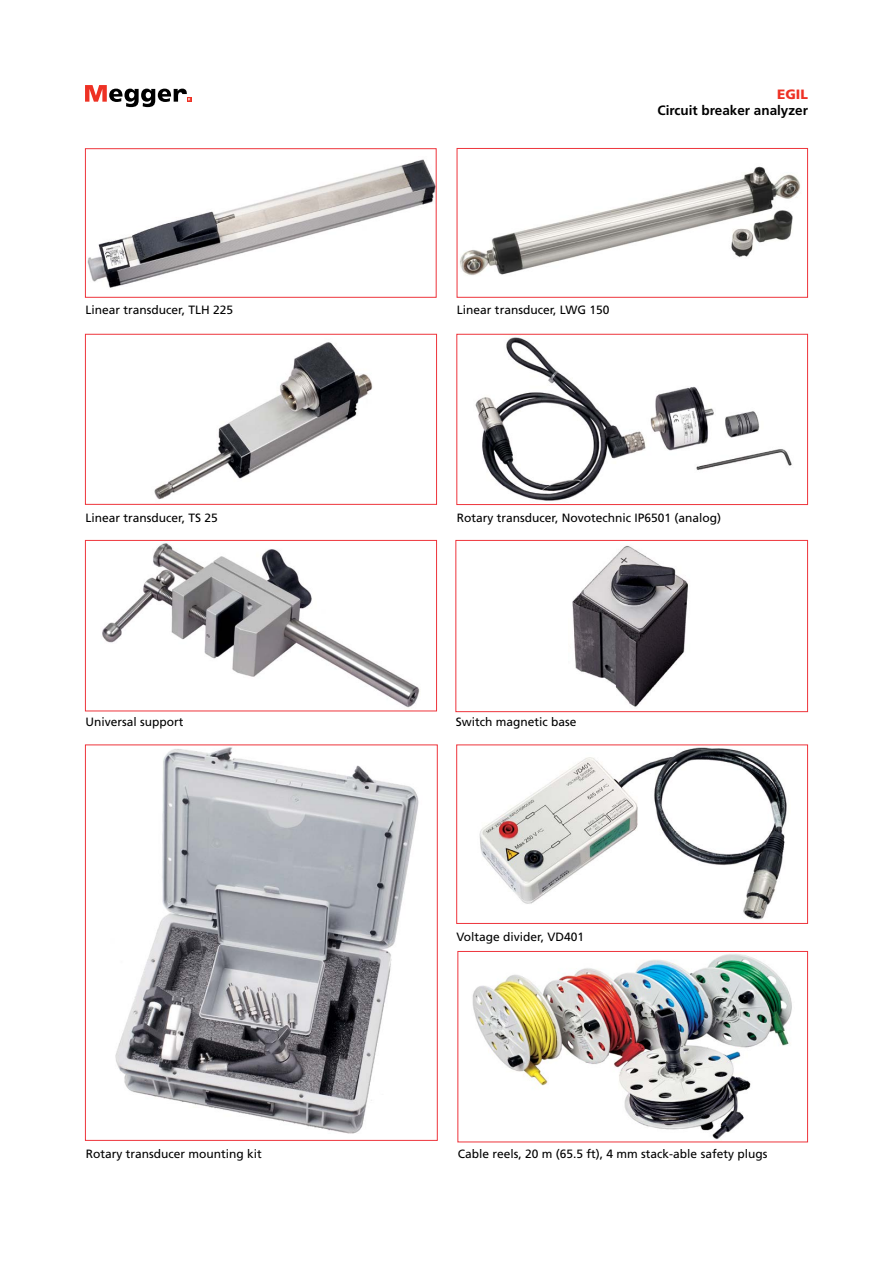
<style>
.page{position:relative;width:893px;height:1263px;background:#fff}
.page>*{position:absolute;margin:0;border:0;box-sizing:border-box;transform-origin:0 0}
.t1{font:700 13.5px "Frutiger LT Std";color:#000}
.t2{font:900 13.5px "Frutiger LT Std";color:#ee3124}
.t3{font:12px "Frutiger LT Std";color:#000}
</style>
<div class="page">
<svg style="left:85px;top:85px;width:106px;height:22px"></svg>
<img style="left:87px;top:159px;width:348px;height:129px">
<div style="left:85px;top:148px;width:352px;height:150px;border:1px solid #ee343b"></div>
<img style="left:154px;top:342px;width:219px;height:158px">
<div style="left:85px;top:334px;width:352px;height:171px;border:1px solid #ee343b"></div>
<img style="left:475px;top:337px;width:317px;height:164px">
<div style="left:456px;top:334px;width:352px;height:171px;border:1px solid #ee343b"></div>
<img style="left:115px;top:747px;width:304px;height:387px">
<div style="left:85px;top:744px;width:353px;height:397px;border:1px solid #ee343b"></div>
<img style="left:572px;top:546px;width:116px;height:161px">
<div style="left:455px;top:540px;width:353px;height:172px;border:1px solid #ee343b"></div>
<img style="left:102px;top:543px;width:318px;height:165px">
<div style="left:85px;top:540px;width:352px;height:171px;border:1px solid #ee343b"></div>
<img style="left:460px;top:166px;width:341px;height:109px">
<div style="left:457px;top:148px;width:351px;height:150px;border:1px solid #ee343b"></div>
<img style="left:479px;top:747px;width:308px;height:173px">
<div style="left:456px;top:744px;width:352px;height:180px;border:1px solid #ee343b"></div>
<img style="left:472px;top:954px;width:320px;height:186px">
<div style="left:457px;top:951px;width:351px;height:191px;border:1px solid #ee343b"></div>
<p class="t3" style="left:85px;top:303px;width:149px">Linear transducer, TLH 225</p>
<p class="t2" style="left:777px;top:86px;width:32px">EGIL</p>
<p class="t1" style="left:658px;top:102px;width:152px">Circuit breaker analyzer</p>
<p class="t3" style="left:457px;top:303px;width:154px">Linear transducer, LWG 150</p>
<p class="t3" style="left:86px;top:511px;width:134px">Linear transducer, TS 25</p>
<p class="t3" style="left:457px;top:511px;width:266px">Rotary transducer, Novotechnic IP6501 (analog)</p>
<p class="t3" style="left:85px;top:715px;width:100px">Universal support</p>
<p class="t3" style="left:456px;top:715px;width:122px">Switch magnetic base</p>
<p class="t3" style="left:86px;top:1147px;width:178px">Rotary transducer mounting kit</p>
<p class="t3" style="left:456px;top:930px;width:129px">Voltage divider, VD401</p>
<p class="t3" style="left:458px;top:1147px;width:311px">Cable reels, 20 m (65.5 ft), 4 mm stack-able safety plugs</p>
</div>
